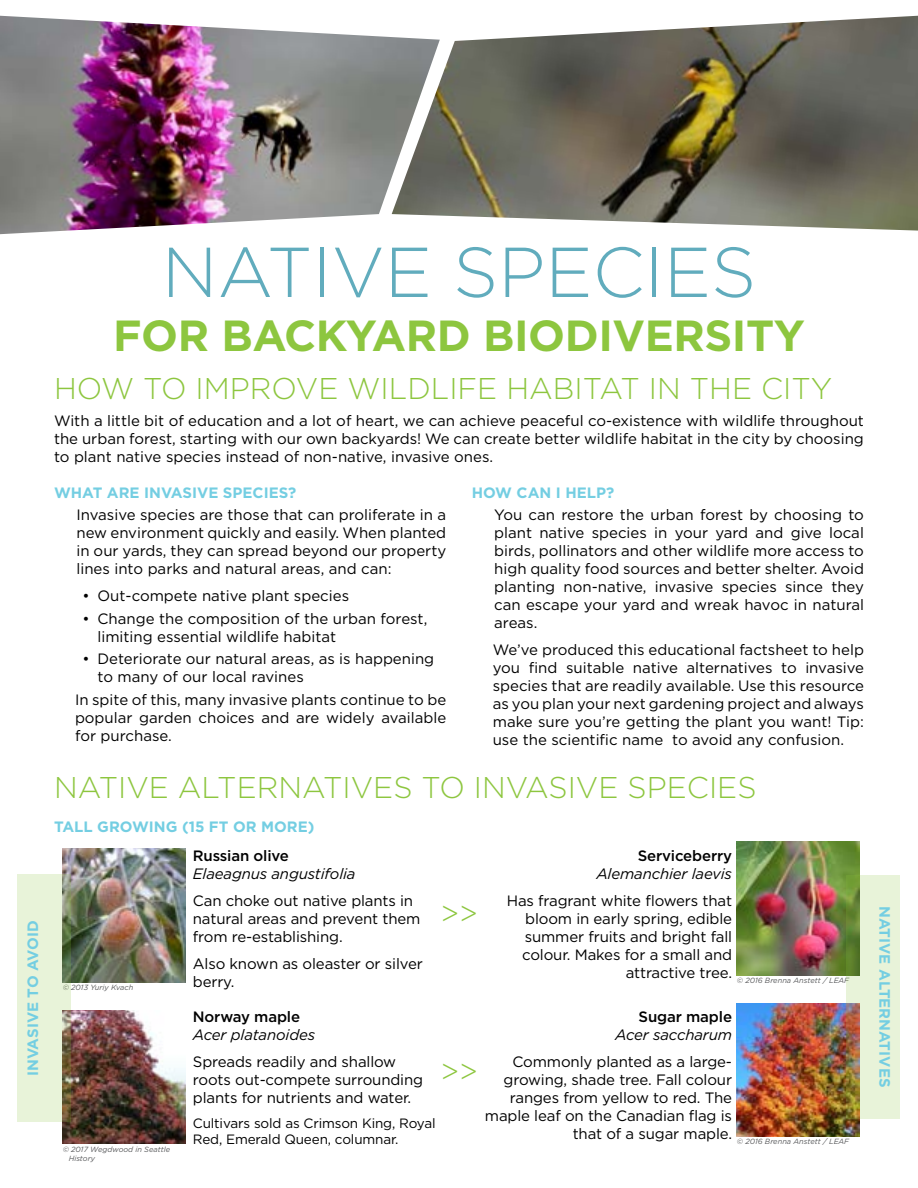
<style>
.page{position:relative;width:918px;height:1188px;background:#fff}
.page>*{position:absolute;margin:0;border:0;box-sizing:border-box;transform-origin:0 0}
.t1{font:300 70.5px "Gotham";color:#61acbd}
.t2{font:700 43.5px "Gotham";letter-spacing:-.01em;color:#8dc63f}
.t3{font:300 30px "Gotham";color:#8dc63f}
.t4{font:15px/18px "Gotham";letter-spacing:-.01em;color:#000;text-align:justify}
.t5{font:700 15px "Gotham";color:#74cee2}
.t6{font:italic 15px "Gotham";letter-spacing:-.01em;color:#000}
.t7{font:500 15px "Gotham";letter-spacing:-.01em;color:#000}
.t8{font:13.5px/16.2px "Gotham";letter-spacing:-.01em;color:#000}
.t9{font:italic 7.5px/9px "Gotham";color:#58595b}
</style>
<div class="page">
<img style="left:63px;top:849px;width:122px;height:133px">
<img style="left:63px;top:1010px;width:122px;height:134px">
<img style="left:737px;top:842px;width:122px;height:133px">
<img style="left:737px;top:1003px;width:122px;height:134px">
<svg style="left:17px;top:875px;width:53px;height:247px;background:#d8e2c7"></svg>
<svg style="left:847px;top:875px;width:53px;height:243px;background:#d1d9b6"></svg>
<img style="left:0;top:16px;width:392px;height:218px">
<img style="left:392px;top:16px;width:526px;height:215px">
<p class="t5" style="left:23px;top:1076px;width:157px;rotate:-90deg">INVASIVE TO AVOID</p>
<h1 class="t1" style="left:162px;top:227px;width:596px">NATIVE SPECIES</h1>
<h2 class="t2" style="left:113px;top:307px;width:693px">FOR BACKYARD BIODIVERSITY</h2>
<h3 class="t3" style="left:54px;top:369px;width:780px">HOW TO IMPROVE WILDLIFE HABITAT IN THE CITY</h3>
<p class="t4" style="left:54px;top:411px;width:812px">With a little bit of education and a lot of heart, we can achieve peaceful co-existence with wildlife throughout the urban forest, starting with our own backyards! We can create better wildlife habitat in the city by choosing to plant native species instead of non-native, invasive ones.</p>
<p class="t5" style="left:54px;top:483px;width:244px">WHAT ARE INVASIVE SPECIES?</p>
<p class="t4" style="left:76px;top:506px;width:371px">Invasive species are those that can proliferate in a new environment quickly and easily. When planted in our yards, they can spread beyond our property lines into parks and natural areas, and can:</p>
<p class="t4" style="left:82px;top:587px;width:268px">• Out-compete native plant species</p>
<p class="t4" style="left:98px;top:609px;width:331px;text-indent:-15px">• Change the composition of the urban forest, limiting essential wildlife habitat</p>
<p class="t4" style="left:98px;top:650px;width:338px;text-indent:-15px">• Deteriorate our natural areas, as is happening to many of our local ravines</p>
<p class="t4" style="left:75px;top:690px;width:373px">In spite of this, many invasive plants continue to be popular garden choices and are widely available for purchase.</p>
<p class="t5" style="left:472px;top:483px;width:144px">HOW CAN I HELP?</p>
<p class="t4" style="left:494px;top:506px;width:371px">You can restore the urban forest by choosing to plant native species in your yard and give local birds, pollinators and other wildlife more access to high quality food sources and better shelter. Avoid planting non-native, invasive species since they can escape your yard and wreak havoc in natural areas.</p>
<p class="t4" style="left:493px;top:641px;width:373px">We’ve produced this educational factsheet to help you find suitable native alternatives to invasive species that are readily available. Use this resource as you plan your next gardening project and always make sure you’re getting the plant you want! Tip: use the scientific name to avoid any confusion.</p>
<h3 class="t3" style="left:54px;top:769px;width:704px">NATIVE ALTERNATIVES TO INVASIVE SPECIES</h3>
<p class="t5" style="left:54px;top:817px;width:262px">TALL GROWING (15 FT OR MORE)</p>
<p class="t7" style="left:193px;top:846px;width:98px">Russian olive</p>
<p class="t6" style="left:193px;top:864px;width:164px">Elaeagnus angustifolia</p>
<p class="t4" style="left:193px;top:891px;width:229px;text-align:left">Can choke out native plants in natural areas and prevent them from re-establishing.</p>
<p class="t4" style="left:193px;top:954px;width:231px">Also known as oleaster or silver berry.</p>
<p class="t7" style="left:193px;top:1007px;width:109px">Norway maple</p>
<p class="t6" style="left:193px;top:1025px;width:124px">Acer platanoides</p>
<p class="t4" style="left:193px;top:1052px;width:232px;text-align:left">Spreads readily and shallow roots out-compete surrounding plants for nutrients and water.</p>
<p class="t8" style="left:193px;top:1115px;width:244px">Cultivars sold as Crimson King, Royal<br>Red, Emerald Queen, columnar.</p>
<p class="t7" style="left:638px;top:846px;width:96px">Serviceberry</p>
<p class="t6" style="left:596px;top:864px;width:137px">Alemanchier laevis</p>
<p class="t4" style="left:522px;top:891px;width:211px;text-indent:-15px">Has fragrant white flowers that bloom in early spring, edible summer fruits and bright fall colour. Makes for a small and</p>
<p class="t9" style="left:626px;top:975px;width:225px"><sup>attractive</sup> <sup>tree.</sup> © 2016 Brenna Anstett / LEAF</p>
<p class="t7" style="left:639px;top:1007px;width:95px">Sugar maple</p>
<p class="t6" style="left:615px;top:1025px;width:118px">Acer saccharum</p>
<p class="t4" style="left:485px;top:1052px;width:249px;text-align:right">Commonly planted as a large&shy;growing, shade tree. Fall colour ranges from yellow to red. The maple leaf on the Canadian flag is</p>
<p class="t9" style="left:573px;top:1136px;width:278px"><sup>that</sup> <sup>of</sup> <sup>a</sup> <sup>sugar</sup> <sup>maple.</sup> © 2016 Brenna Anstett / LEAF</p>
<h3 class="t3" style="left:440px;top:894px;width:39px">&gt;&gt;</h3>
<p class="t9" style="left:63px;top:982px;width:72px">© 2013 Yuriy Kvach</p>
<h3 class="t3" style="left:440px;top:1052px;width:39px">&gt;&gt;</h3>
<p class="t9" style="left:69px;top:1144px;width:103px;text-indent:-6px">© 2017 Wegdwood in Seattle<br>History</p>
<p class="t5" style="left:895px;top:906px;width:183px;rotate:90deg">NATIVE ALTERNATIVES</p>
</div>
